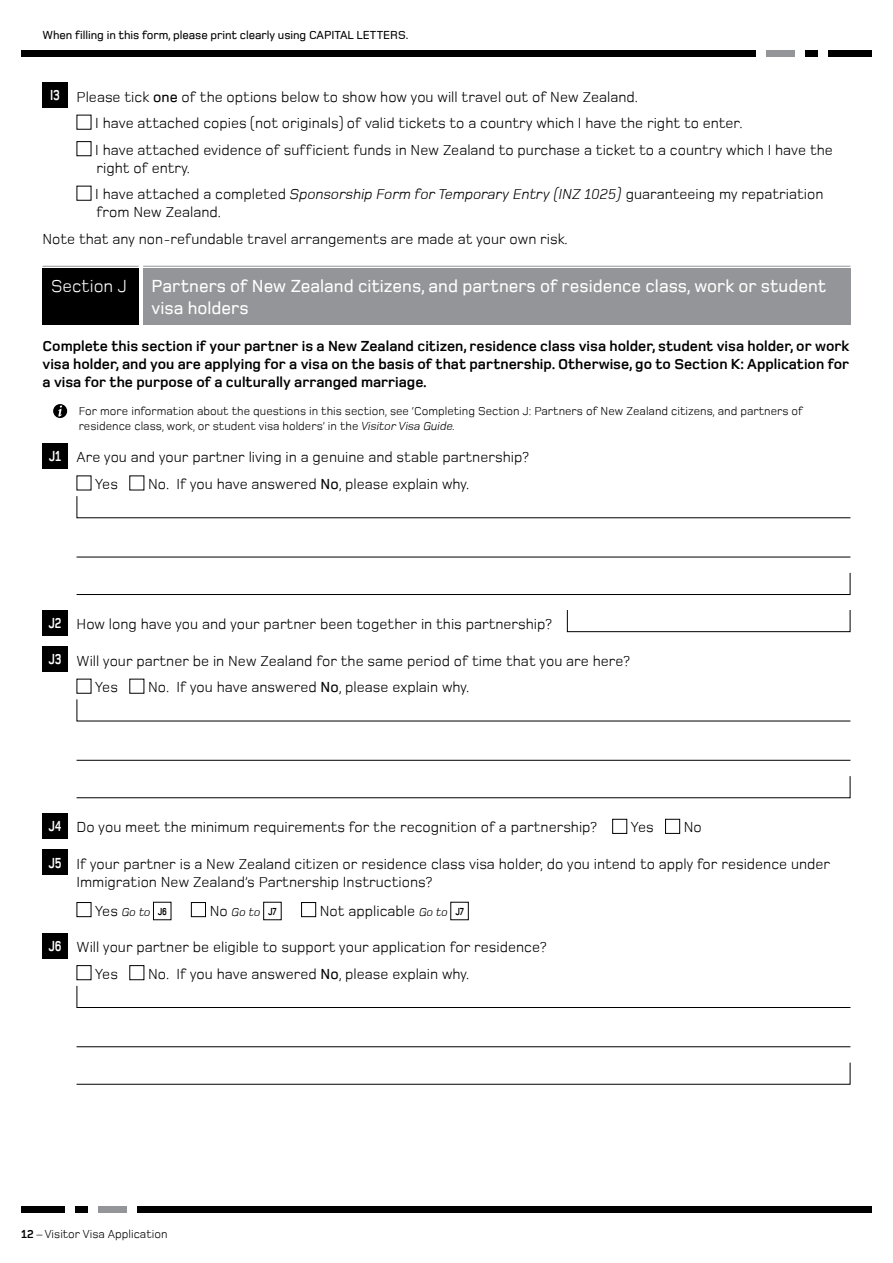
<style>
.page{position:relative;width:893px;height:1263px;background:#fff}
.page>*{position:absolute;margin:0;border:0;box-sizing:border-box;transform-origin:0 0}
.t1{font:500 18px/21.6px "Foundry Monoline";color:#fff}
.t2{font:18px "Foundry Monoline";color:#fff}
.t3{font:15px/26.5px "Foundry Monoline";color:#000}
.t4{font:700 15px/18px "Foundry Monoline";color:#000;text-align:justify}
.t5{font:12px/15px "Foundry Monoline";color:#000}
.t6{font:500 12px "Foundry Monoline";letter-spacing:-.005em;color:#000}
.t7{font:italic 12px "Foundry Monoline";letter-spacing:-.005em;color:#000}
.s1{font-weight:700;color:#fff}
.s2{font-weight:500}
.s3{font-style:italic}
.s4{font-style:normal;font-size:15px}
.s5{font-weight:700;font-style:normal;font-size:10.5px}
.s6{font-style:italic;font-size:12px}
.s7{font-weight:700;font-size:10.5px}
.s8{font-weight:700}
</style>
<div class="page">
<div style="left:829px;top:50px;width:43px;height:7px;background:#000"></div>
<div style="left:767px;top:50px;width:28px;height:7px;background:#939598"></div>
<div style="left:805px;top:50px;width:13px;height:7px;background:#000"></div>
<div style="left:21px;top:50px;width:735px;height:7px;background:#000"></div>
<div style="left:21px;top:1206px;width:43px;height:7px;background:#000"></div>
<div style="left:98px;top:1206px;width:28px;height:7px;background:#939598"></div>
<div style="left:75px;top:1206px;width:13px;height:7px;background:#000"></div>
<div style="left:137px;top:1206px;width:735px;height:7px;background:#000"></div>
<div style="left:43px;top:83px;width:25px;height:25px;background:#000"></div>
<div style="left:77px;top:141px;width:14px;height:15px;border:1px solid #000"></div>
<div style="left:43px;top:269px;width:96px;height:56px;background:#000"></div>
<hr style="left:43px;top:266px;width:96px;height:1px;background:#939598">
<div style="left:143px;top:268px;width:707px;height:57px;background:#939598"></div>
<hr style="left:143px;top:266px;width:707px;height:1px;background:#939598">
<div style="left:53px;top:404px;width:14px;height:14px;background:#000;border-radius:50%"></div>
<svg style="left:58px;top:405px;width:4px;height:12px"></svg>
<div style="left:43px;top:443px;width:25px;height:25px;background:#000"></div>
<svg style="left:76px;top:496px;width:775px;height:22px"></svg>
<hr style="left:77px;top:557px;width:773px;height:1px;background:#000">
<svg style="left:76px;top:572px;width:775px;height:23px"></svg>
<div style="left:43px;top:610px;width:25px;height:25px;background:#000"></div>
<svg style="left:567px;top:610px;width:284px;height:22px"></svg>
<div style="left:43px;top:646px;width:25px;height:26px;background:#000"></div>
<svg style="left:76px;top:699px;width:775px;height:23px"></svg>
<hr style="left:77px;top:760px;width:773px;height:1px;background:#000">
<svg style="left:76px;top:776px;width:775px;height:22px"></svg>
<div style="left:43px;top:813px;width:25px;height:25px;background:#000"></div>
<div style="left:612px;top:819px;width:15px;height:15px;border:1px solid #000"></div>
<div style="left:665px;top:819px;width:15px;height:15px;border:1px solid #000"></div>
<div style="left:43px;top:850px;width:25px;height:25px;background:#000"></div>
<div style="left:77px;top:902px;width:14px;height:15px;border:1px solid #000"></div>
<div style="left:153px;top:902px;width:18px;height:18px;border:1px solid #000"></div>
<div style="left:191px;top:902px;width:15px;height:15px;border:1px solid #000"></div>
<div style="left:263px;top:902px;width:18px;height:18px;border:1px solid #000"></div>
<div style="left:301px;top:902px;width:15px;height:15px;border:1px solid #000"></div>
<div style="left:450px;top:902px;width:19px;height:18px;border:1px solid #000"></div>
<div style="left:43px;top:933px;width:25px;height:25px;background:#000"></div>
<div style="left:77px;top:965px;width:14px;height:15px;border:1px solid #000"></div>
<div style="left:129px;top:965px;width:15px;height:15px;border:1px solid #000"></div>
<svg style="left:76px;top:985px;width:775px;height:23px"></svg>
<hr style="left:77px;top:1046px;width:773px;height:1px;background:#000">
<svg style="left:76px;top:1062px;width:775px;height:23px"></svg>
<p class="t6" style="left:43px;top:29px;width:367px">When filling in this form, please print clearly using CAPITAL LETTERS.</p>
<p class="t3" style="left:95px;top:83px;width:739px;text-indent:-45px"><span class="s1">I3</span> Please tick <span class="s2">one</span> of the options below to show how you will travel out of New Zealand.<br>I have attached copies (not originals) of valid tickets to a country which I have the right to enter.<br>I have attached evidence of sufficient funds in New Zealand to purchase a ticket to a country which I have the</p>
<p class="t3" style="left:95px;top:154px;width:730px">right of entry.<br>I have attached a completed <span class="s3">Sponsorship Form for Temporary Entry (INZ 1025)</span> guaranteeing my repatriation</p>
<p class="t3" style="left:43px;top:199px;width:527px;text-indent:54px">from New Zealand.<br>Note that any non-refundable travel arrangements are made at your own risk.</p>
<p class="t2" style="left:51px;top:277px;width:78px">Section J</p>
<p class="t1" style="left:152px;top:275px;width:676px">Partners of New Zealand citizens, and partners of residence class, work or student visa holders</p>
<p class="t4" style="left:43px;top:337px;width:808px">Complete this section if your partner is a New Zealand citizen, residence class visa holder, student visa holder, or work visa holder, and you are applying for a visa on the basis of that partnership. Otherwise, go to Section K: Application for a visa for the purpose of a culturally arranged marriage.</p>
<p class="t5" style="left:79px;top:403px;width:726px">For more information about the questions in this section, see ‘Completing Section J: Partners of New Zealand citizens, and partners of residence class, work, or student visa holders’ in the <span class="s3">Visitor Visa Guide.</span></p>
<p class="t3" style="left:95px;top:444px;width:435px;text-indent:-46px"><span class="s1">J1</span> Are you and your partner living in a genuine and stable partnership?<br>Yes</p>
<p class="t3" style="left:148px;top:471px;width:323px">No. If you have answered <span class="s2">No</span>, please explain why.</p>
<p class="t3" style="left:49px;top:611px;width:505px"><span class="s1">J2</span> How long have you and your partner been together in this partnership?</p>
<p class="t3" style="left:95px;top:647px;width:536px;text-indent:-47px"><span class="s1">J3</span> Will your partner be in New Zealand for the same period of time that you are here?<br>Yes</p>
<p class="t3" style="left:148px;top:674px;width:323px">No. If you have answered <span class="s2">No</span>, please explain why.</p>
<p class="t3" style="left:49px;top:814px;width:550px"><span class="s1">J4</span> Do you meet the minimum requirements for the recognition of a partnership?</p>
<p class="t3" style="left:631px;top:814px;width:24px">Yes</p>
<p class="t3" style="left:684px;top:814px;width:20px">No</p>
<p class="t3" style="left:77px;top:855px;width:755px;line-height:18px;text-indent:-28px"><span class="s1">J5</span> If your partner is a New Zealand citizen or residence class visa holder, do you intend to apply for residence under<br>Immigration New Zealand’s Partnership Instructions?</p>
<p class="t7" style="left:95px;top:905px;width:73px"><span class="s4">Yes</span> Go to <span class="s5">J6</span></p>
<p class="t7" style="left:210px;top:905px;width:68px"><span class="s4">No</span> Go to <span class="s5">J7</span></p>
<p class="t3" style="left:320px;top:897px;width:145px">Not applicable <span class="s6">Go to</span> <span class="s7">J7</span></p>
<p class="t3" style="left:95px;top:934px;width:453px;text-indent:-47px"><span class="s1">J6</span> Will your partner be eligible to support your application for residence?<br>Yes</p>
<p class="t3" style="left:148px;top:960px;width:323px">No. If you have answered <span class="s2">No</span>, please explain why.</p>
<p class="t5" style="left:21px;top:1226px;width:148px"><span class="s8">12</span> – Visitor Visa Application</p>
</div>
